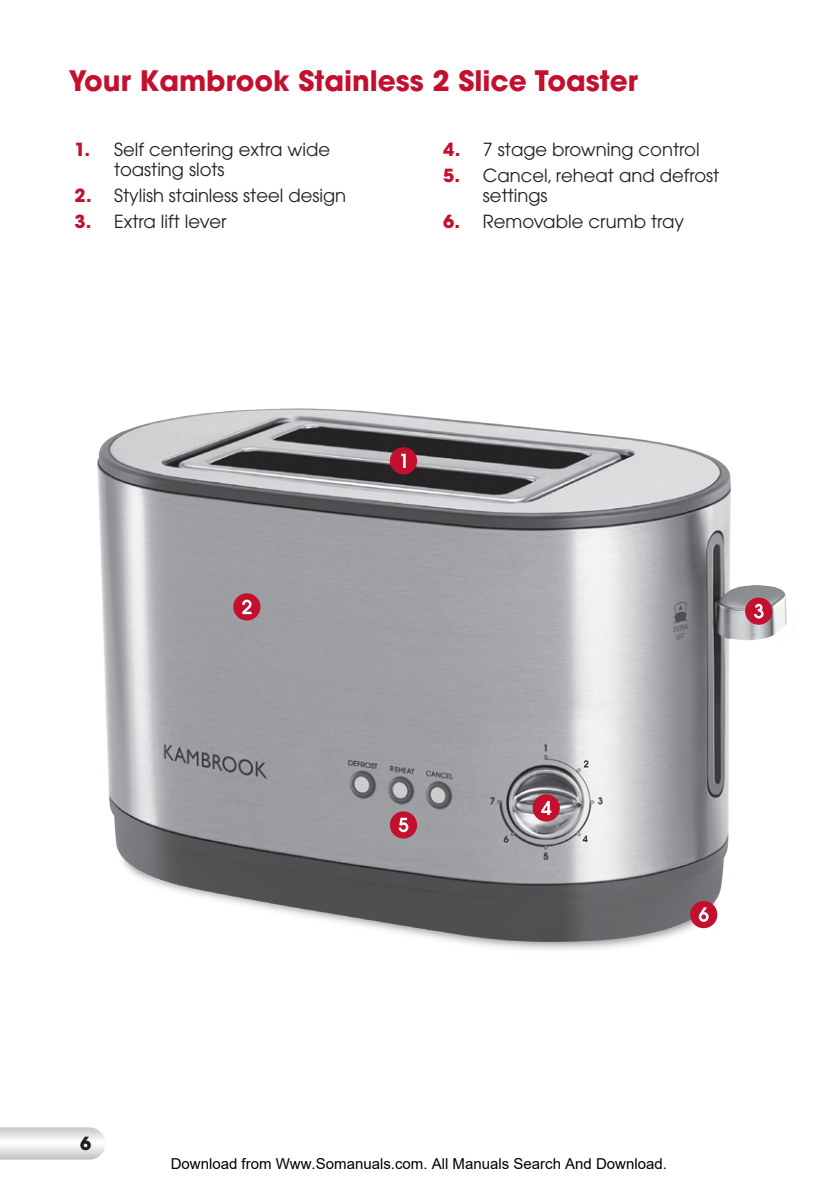
<style>
.page{position:relative;width:838px;height:1192px;background:#fff}
.page>*{position:absolute;margin:0;border:0;box-sizing:border-box;transform-origin:0 0}
.t1{font:700 28px "Avant Garde";color:#c3102f}
.t2{font:18px/20px "Avant Garde";color:#231f20}
.t3{font:700 18px "Avant Garde";color:#231f20}
.t4{font:15px "Arial";color:#000}
.s1{font-weight:700;color:#c3102f}
</style>
<div class="page">
<svg style="left:0;top:1127px;width:105px;height:32px"></svg>
<img style="left:97px;top:408px;width:690px;height:542px">
<div style="left:389px;top:447px;width:28px;height:27px;background:#c3102f;border-radius:50%"></div>
<svg style="left:401px;top:454px;width:4px;height:14px"></svg>
<div style="left:389px;top:811px;width:28px;height:27px;background:#c3102f;border-radius:50%"></div>
<svg style="left:398px;top:817px;width:10px;height:15px"></svg>
<div style="left:233px;top:593px;width:27px;height:27px;background:#c3102f;border-radius:50%"></div>
<svg style="left:242px;top:599px;width:9px;height:15px"></svg>
<div style="left:744px;top:597px;width:28px;height:27px;background:#c3102f;border-radius:50%"></div>
<svg style="left:754px;top:603px;width:9px;height:15px"></svg>
<div style="left:532px;top:794px;width:27px;height:27px;background:#c3102f;border-radius:50%"></div>
<svg style="left:541px;top:800px;width:10px;height:15px"></svg>
<div style="left:689px;top:901px;width:28px;height:27px;background:#c3102f;border-radius:50%"></div>
<svg style="left:698px;top:907px;width:10px;height:14px"></svg>
<h1 class="t1" style="left:69px;top:62px;width:570px">Your Kambrook Stainless 2 Slice Toaster</h1>
<p class="t2" style="left:114px;top:140px;width:217px;text-indent:-40px"><span class="s1">1.</span> Self centering extra wide toasting slots</p>
<p class="t2" style="left:74px;top:185px;width:273px"><span class="s1">2.</span> Stylish stainless steel design</p>
<p class="t2" style="left:74px;top:211px;width:154px"><span class="s1">3.</span> Extra lift lever</p>
<p class="t2" style="left:443px;top:140px;width:258px"><span class="s1">4.</span> 7 stage browning control</p>
<p class="t2" style="left:482px;top:165px;width:238px;text-indent:-40px"><span class="s1">5.</span> Cancel, reheat and defrost settings</p>
<p class="t2" style="left:443px;top:211px;width:242px"><span class="s1">6.</span> Removable crumb tray</p>
<p class="t3" style="left:80px;top:1131px;width:13px">6</p>
<p class="t4" style="left:171px;top:1155px;width:497px">Download from Www.Somanuals.com. All Manuals Search And Download.</p>
</div>
